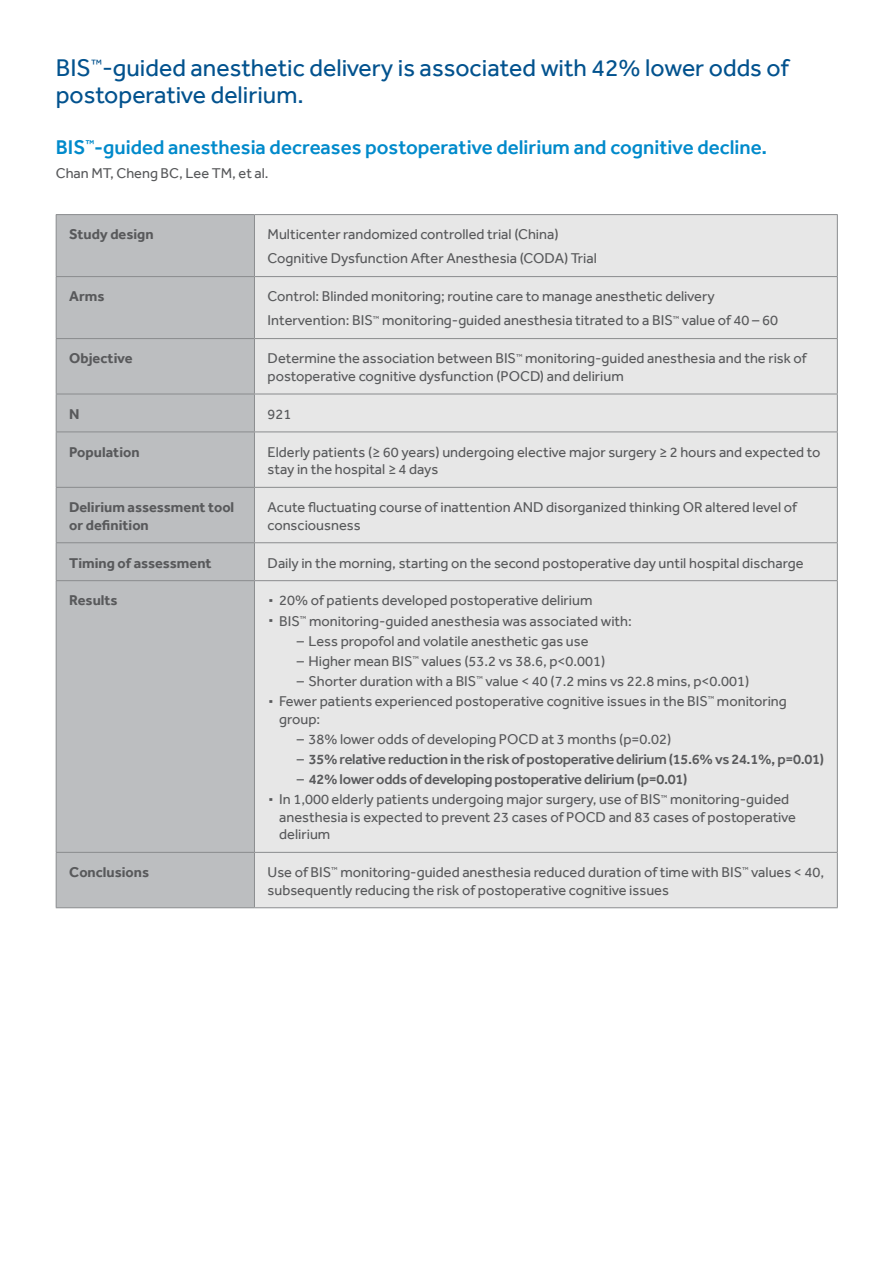
<style>
.page{position:relative;width:893px;height:1263px;background:#fff}
.page>*{position:absolute;margin:0;border:0;box-sizing:border-box;transform-origin:0 0}
.t1{font:24.75px/27.8px "Effra";color:#02528e}
.t2{font:500 20.4px "Effra";color:#008acb}
.t3{font:14.55px/17.5px "Effra";color:#58595b}
.t4{font:700 14.55px/17.5px "Effra";color:#58595b}
.t5{font:500 14.55px "Effra";letter-spacing:-.02em;color:#58595b}
.s1{font-size:29.25px}
.s2{font-weight:400}
.s3{font-weight:500}
</style>
<div class="page">
<div style="left:57px;top:215px;width:197px;height:692px;background:#bcbec0"></div>
<div style="left:255px;top:215px;width:582px;height:692px;background:#e7e7e7"></div>
<hr style="left:56px;top:214px;width:198px;height:1px;background:#8a8c8e">
<hr style="left:56px;top:215px;width:1px;height:61px;background:#8a8c8e">
<hr style="left:254px;top:214px;width:584px;height:1px;background:#8a8c8e">
<hr style="left:254px;top:215px;width:1px;height:61px;background:#8a8c8e">
<hr style="left:837px;top:215px;width:1px;height:61px;background:#8a8c8e">
<hr style="left:56px;top:276px;width:198px;height:1px;background:#8a8c8e">
<hr style="left:56px;top:277px;width:1px;height:61px;background:#8a8c8e">
<hr style="left:254px;top:276px;width:584px;height:1px;background:#8a8c8e">
<hr style="left:254px;top:277px;width:1px;height:61px;background:#8a8c8e">
<hr style="left:837px;top:277px;width:1px;height:61px;background:#8a8c8e">
<hr style="left:56px;top:338px;width:198px;height:1px;background:#8a8c8e">
<hr style="left:56px;top:339px;width:1px;height:55px;background:#8a8c8e">
<hr style="left:254px;top:338px;width:584px;height:1px;background:#8a8c8e">
<hr style="left:254px;top:339px;width:1px;height:55px;background:#8a8c8e">
<hr style="left:837px;top:339px;width:1px;height:55px;background:#8a8c8e">
<hr style="left:56px;top:394px;width:198px;height:1px;background:#8a8c8e">
<hr style="left:56px;top:394px;width:1px;height:37px;background:#8a8c8e">
<hr style="left:254px;top:394px;width:584px;height:1px;background:#8a8c8e">
<hr style="left:254px;top:394px;width:1px;height:37px;background:#8a8c8e">
<hr style="left:837px;top:394px;width:1px;height:37px;background:#8a8c8e">
<hr style="left:56px;top:431px;width:198px;height:1px;background:#8a8c8e">
<hr style="left:56px;top:432px;width:1px;height:55px;background:#8a8c8e">
<hr style="left:254px;top:431px;width:584px;height:1px;background:#8a8c8e">
<hr style="left:254px;top:432px;width:1px;height:55px;background:#8a8c8e">
<hr style="left:837px;top:432px;width:1px;height:55px;background:#8a8c8e">
<hr style="left:56px;top:487px;width:198px;height:1px;background:#8a8c8e">
<hr style="left:56px;top:488px;width:1px;height:54px;background:#8a8c8e">
<hr style="left:254px;top:487px;width:584px;height:1px;background:#8a8c8e">
<hr style="left:254px;top:488px;width:1px;height:54px;background:#8a8c8e">
<hr style="left:837px;top:488px;width:1px;height:54px;background:#8a8c8e">
<hr style="left:56px;top:542px;width:198px;height:1px;background:#8a8c8e">
<hr style="left:56px;top:543px;width:1px;height:37px;background:#8a8c8e">
<hr style="left:254px;top:542px;width:584px;height:1px;background:#8a8c8e">
<hr style="left:254px;top:543px;width:1px;height:37px;background:#8a8c8e">
<hr style="left:837px;top:543px;width:1px;height:37px;background:#8a8c8e">
<hr style="left:56px;top:580px;width:198px;height:1px;background:#8a8c8e">
<hr style="left:56px;top:581px;width:1px;height:271px;background:#8a8c8e">
<hr style="left:254px;top:580px;width:584px;height:1px;background:#8a8c8e">
<hr style="left:254px;top:581px;width:1px;height:271px;background:#8a8c8e">
<hr style="left:837px;top:581px;width:1px;height:271px;background:#8a8c8e">
<hr style="left:56px;top:852px;width:198px;height:1px;background:#8a8c8e">
<hr style="left:56px;top:853px;width:1px;height:54px;background:#8a8c8e">
<hr style="left:254px;top:852px;width:584px;height:1px;background:#8a8c8e">
<hr style="left:254px;top:853px;width:1px;height:54px;background:#8a8c8e">
<hr style="left:837px;top:853px;width:1px;height:54px;background:#8a8c8e">
<hr style="left:56px;top:907px;width:198px;height:1px;background:#8a8c8e">
<hr style="left:254px;top:907px;width:584px;height:1px;background:#8a8c8e">
<h1 class="t1" style="left:56px;top:53px;width:735px">BIS<sup>™</sup>-guided anesthetic delivery is associated with 42% lower odds of postoperative delirium.</h1>
<h2 class="t2" style="left:56px;top:135px;width:713px">BIS<sup>™</sup>-guided anesthesia decreases postoperative delirium and cognitive decline.</h2>
<p class="t3" style="left:56px;top:164px;width:214px">Chan MT, Cheng BC, Lee TM, et al.</p>
<p class="t4" style="left:69px;top:225px;width:86px">Study design</p>
<p class="t3" style="left:268px;top:222px;width:331px;line-height:24px">Multicenter randomized controlled trial (China)<br>Cognitive Dysfunction After Anesthesia (CODA) Trial</p>
<p class="t4" style="left:69px;top:287px;width:37px">Arms</p>
<p class="t3" style="left:268px;top:284px;width:512px;line-height:24px">Control: Blinded monitoring; routine care to manage anesthetic delivery<br>Intervention: BIS<sup>™</sup> monitoring-guided anesthesia titrated to a BIS<sup>™</sup> value of 40 – 60</p>
<p class="t4" style="left:69px;top:349px;width:65px">Objective</p>
<p class="t3" style="left:268px;top:350px;width:541px">Determine the association between BIS<sup>™</sup> monitoring-guided anesthesia and the risk of postoperative cognitive dysfunction (POCD) and delirium</p>
<p class="t4" style="left:69px;top:405px;width:12px">N</p>
<p class="t3" style="left:268px;top:405px;width:25px">921</p>
<p class="t4" style="left:69px;top:443px;width:72px">Population</p>
<p class="t3" style="left:268px;top:443px;width:554px">Elderly patients (≥ 60 years) undergoing elective major surgery ≥ 2 hours and expected to stay in the hospital ≥ 4 days</p>
<p class="t4" style="left:69px;top:498px;width:166px">Delirium assessment tool or definition</p>
<p class="t3" style="left:268px;top:498px;width:531px">Acute fluctuating course of inattention AND disorganized thinking OR altered level of consciousness</p>
<p class="t4" style="left:69px;top:554px;width:144px">Timing of assessment</p>
<p class="t3" style="left:268px;top:554px;width:537px">Daily in the morning, starting on the second postoperative day until hospital discharge</p>
<p class="t4" style="left:69px;top:591px;width:50px">Results</p>
<p class="t3" style="left:268px;top:590px;width:366px;line-height:20.1px"><span class="s1">∙</span> 20% of patients developed postoperative delirium<br><span class="s1">∙</span> BIS<sup>™</sup> monitoring-guided anesthesia was associated with:</p>
<p class="t3" style="left:297px;top:632px;width:293px">– Less propofol and volatile anesthetic gas use</p>
<p class="t3" style="left:297px;top:652px;width:310px">– Higher mean BIS<sup>™</sup> values (53.2 vs 38.6, p&lt;0.001)</p>
<p class="t3" style="left:268px;top:671px;width:521px;line-height:20.1px;text-align:center">– Shorter duration with a BIS<sup>™</sup> value &lt; 40 (7.2 mins vs 22.8 mins, p&lt;0.001)<br><span class="s1">∙</span> Fewer patients experienced postoperative cognitive issues in the BIS<sup>™</sup> monitoring</p>
<p class="t3" style="left:279px;top:710px;width:43px">group:</p>
<p class="t3" style="left:297px;top:730px;width:376px">– 38% lower odds of developing POCD at 3 months (p=0.02)</p>
<p class="t5" style="left:297px;top:750px;width:529px"><span class="s2">–</span> 35% relative reduction in the risk of postoperative delirium (15.6% vs 24.1%, p=0.01)</p>
<p class="t3" style="left:268px;top:769px;width:523px;line-height:20.1px;text-indent:29px">– <span class="s3">42% lower odds of developing postoperative delirium (p=0.01)<br></span><span class="s1">∙</span> In 1,000 elderly patients undergoing major surgery, use of BIS<sup>™</sup> monitoring-guided</p>
<p class="t3" style="left:279px;top:808px;width:518px">anesthesia is expected to prevent 23 cases of POCD and 83 cases of postoperative delirium</p>
<p class="t4" style="left:69px;top:863px;width:81px">Conclusions</p>
<p class="t3" style="left:268px;top:863px;width:558px">Use of BIS<sup>™</sup> monitoring-guided anesthesia reduced duration of time with BIS<sup>™</sup> values &lt; 40, subsequently reducing the risk of postoperative cognitive issues</p>
</div>
